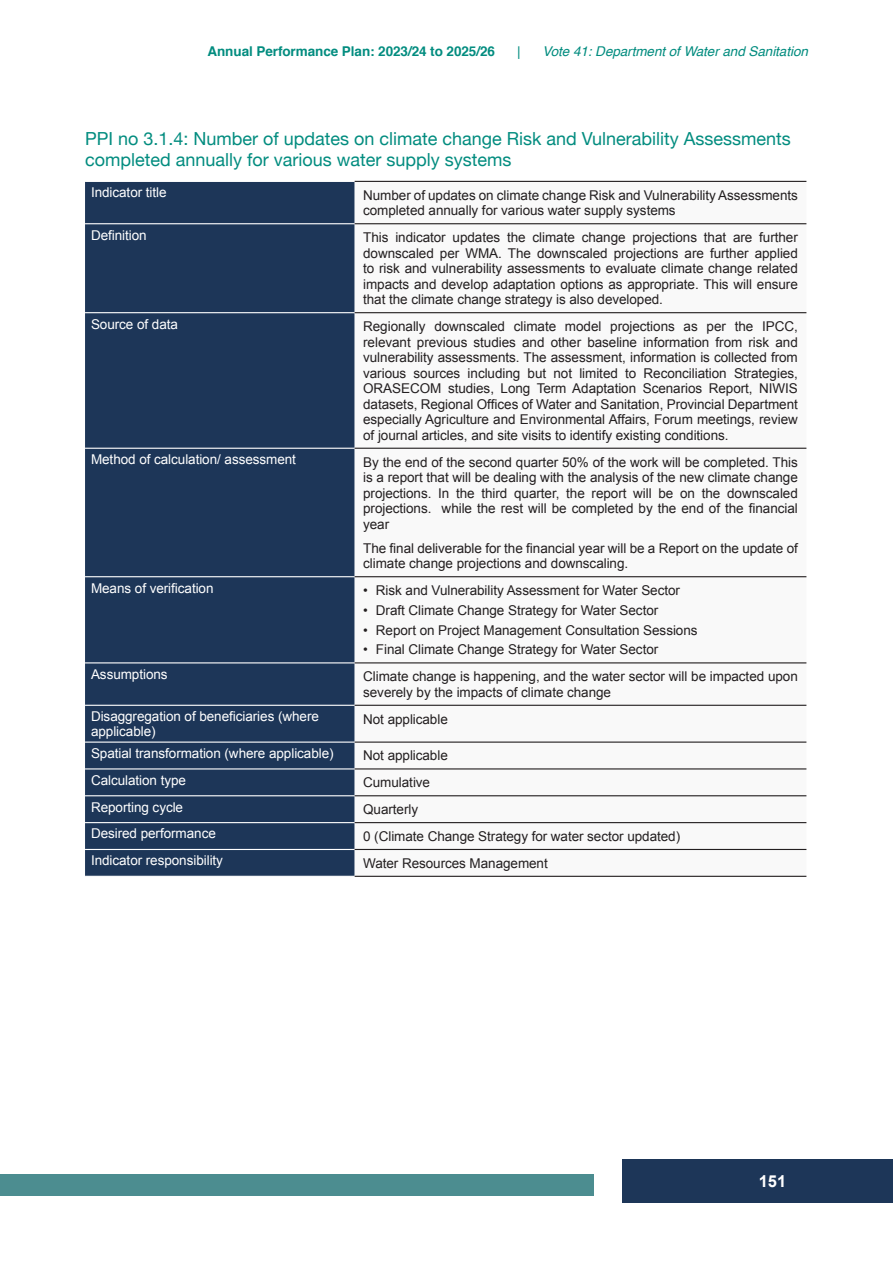
<style>
.page{position:relative;width:893px;height:1263px;background:#fff}
.page>*{position:absolute;margin:0;border:0;box-sizing:border-box;transform-origin:0 0}
.t1{font:18px/21.6px "Helvetica Neue";color:#028c7f}
.t2{font:700 16.5px "Arial";color:#fff}
.t3{font:13.5px/15.5px "Arial";letter-spacing:-.005em;color:#231f20}
.t4{font:13.5px/15px "Arial";letter-spacing:-.005em;color:#fff}
.t5{font:700 13.5px "Helvetica";letter-spacing:-.005em;color:#028c7f}
.t6{font:italic 13.5px "Helvetica";letter-spacing:-.005em;color:#028c7f}
.t7{font:13.5px "Arial";color:#028c7f}
</style>
<div class="page">
<div style="left:0;top:1174px;width:594px;height:7px;background:#4c8d90"></div>
<div style="left:0;top:1180px;width:594px;height:8px;background:#4c8d90"></div>
<div style="left:0;top:1188px;width:594px;height:7px;background:#4c8d90"></div>
<div style="left:815px;top:1159px;width:78px;height:43px;background:#1d3658"></div>
<div style="left:622px;top:1159px;width:131px;height:43px;background:#1d3658"></div>
<div style="left:730px;top:1159px;width:85px;height:43px;background:#1d3658"></div>
<div style="left:85px;top:182px;width:270px;height:694px;background:#1d3658"></div>
<svg style="left:355px;top:224px;width:451px;height:652px"></svg>
<hr style="left:85px;top:223px;width:270px;height:1px;background:#fff">
<hr style="left:85px;top:312px;width:270px;height:1px;background:#fff">
<hr style="left:85px;top:448px;width:270px;height:1px;background:#fff">
<hr style="left:85px;top:576px;width:270px;height:1px;background:#fff">
<hr style="left:85px;top:662px;width:270px;height:1px;background:#fff">
<hr style="left:85px;top:705px;width:270px;height:1px;background:#fff">
<hr style="left:85px;top:741px;width:270px;height:2px;background:#fff">
<hr style="left:85px;top:768px;width:270px;height:1px;background:#fff">
<hr style="left:85px;top:795px;width:270px;height:1px;background:#fff">
<hr style="left:85px;top:822px;width:270px;height:1px;background:#fff">
<hr style="left:85px;top:849px;width:270px;height:1px;background:#fff">
<hr style="left:355px;top:223px;width:451px;height:1px;background:#231f20">
<hr style="left:355px;top:312px;width:451px;height:1px;background:#231f20">
<hr style="left:355px;top:448px;width:451px;height:1px;background:#231f20">
<hr style="left:355px;top:576px;width:451px;height:1px;background:#231f20">
<hr style="left:355px;top:662px;width:451px;height:1px;background:#231f20">
<hr style="left:355px;top:705px;width:451px;height:1px;background:#231f20">
<hr style="left:355px;top:741px;width:451px;height:2px;background:#231f20">
<hr style="left:355px;top:768px;width:451px;height:1px;background:#231f20">
<hr style="left:355px;top:795px;width:451px;height:1px;background:#231f20">
<hr style="left:355px;top:822px;width:451px;height:1px;background:#231f20">
<hr style="left:355px;top:849px;width:451px;height:1px;background:#231f20">
<hr style="left:355px;top:181px;width:451px;height:1px;background:#231f20">
<hr style="left:355px;top:876px;width:451px;height:1px;background:#231f20">
<p class="t5" style="left:207px;top:40px;width:289px">Annual Performance Plan: 2023/24 to 2025/26</p>
<p class="t7" style="left:517px;top:42px;width:5px">|</p>
<p class="t6" style="left:543px;top:41px;width:267px">Vote 41: Department of Water and Sanitation</p>
<h1 class="t1" style="left:85px;top:129px;width:707px">PPI no 3.1.4: Number of updates on climate change Risk and Vulnerability Assessments completed annually for various water supply systems</h1>
<p class="t4" style="left:91px;top:185px;width:77px">Indicator title</p>
<p class="t3" style="left:363px;top:187px;width:436px">Number of updates on climate change Risk and Vulnerability Assessments completed annually for various water supply systems</p>
<p class="t4" style="left:91px;top:227px;width:57px">Definition</p>
<p class="t3" style="left:363px;top:230px;width:436px;text-align:justify">This indicator updates the climate change projections that are further downscaled per WMA. The downscaled projections are further applied to risk and vulnerability assessments to evaluate climate change related impacts and develop adaptation options as appropriate. This will ensure that the climate change strategy is also developed.</p>
<p class="t4" style="left:91px;top:316px;width:88px">Source of data</p>
<p class="t3" style="left:363px;top:319px;width:436px;text-align:justify">Regionally downscaled climate model projections as per the IPCC, relevant previous studies and other baseline information from risk and vulnerability assessments. The assessment, information is collected from various sources including but not limited to Reconciliation Strategies, ORASECOM studies, Long Term Adaptation Scenarios Report, NIWIS datasets, Regional Offices of Water and Sanitation, Provincial Department especially Agriculture and Environmental Affairs, Forum meetings, review of journal articles, and site visits to identify existing conditions.</p>
<p class="t4" style="left:91px;top:452px;width:206px">Method of calculation/ assessment</p>
<p class="t3" style="left:363px;top:454px;width:436px;text-align:justify">By the end of the second quarter 50% of the work will be completed. This is a report that will be dealing with the analysis of the new climate change projections. In the third quarter, the report will be on the downscaled projections. while the rest will be completed by the end of the financial year</p>
<p class="t3" style="left:363px;top:540px;width:436px">The final deliverable for the financial year will be a Report on the update of climate change projections and downscaling.</p>
<p class="t4" style="left:91px;top:580px;width:124px">Means of verification</p>
<p class="t3" style="left:363px;top:583px;width:318px">• Risk and Vulnerability Assessment for Water Sector</p>
<p class="t3" style="left:363px;top:602px;width:297px">• Draft Climate Change Strategy for Water Sector</p>
<p class="t3" style="left:363px;top:622px;width:336px">• Report on Project Management Consultation Sessions</p>
<p class="t3" style="left:363px;top:642px;width:297px">• Final Climate Change Strategy for Water Sector</p>
<p class="t4" style="left:91px;top:667px;width:78px">Assumptions</p>
<p class="t3" style="left:363px;top:669px;width:436px">Climate change is happening, and the water sector will be impacted upon severely by the impacts of climate change</p>
<p class="t4" style="left:91px;top:709px;width:229px">Disaggregation of beneficiaries (where applicable)</p>
<p class="t3" style="left:363px;top:711px;width:86px">Not applicable</p>
<p class="t4" style="left:91px;top:746px;width:244px">Spatial transformation (where applicable)</p>
<p class="t3" style="left:363px;top:748px;width:86px">Not applicable</p>
<p class="t4" style="left:91px;top:773px;width:97px">Calculation type</p>
<p class="t3" style="left:363px;top:775px;width:68px">Cumulative</p>
<p class="t4" style="left:91px;top:799px;width:94px">Reporting cycle</p>
<p class="t3" style="left:363px;top:802px;width:56px">Quarterly</p>
<p class="t4" style="left:91px;top:826px;width:126px">Desired performance</p>
<p class="t3" style="left:363px;top:828px;width:318px">0 (Climate Change Strategy for water sector updated)</p>
<p class="t4" style="left:91px;top:853px;width:133px">Indicator responsibility</p>
<p class="t3" style="left:363px;top:855px;width:186px">Water Resources Management</p>
<p class="t2" style="left:759px;top:1170px;width:29px">151</p>
</div>
